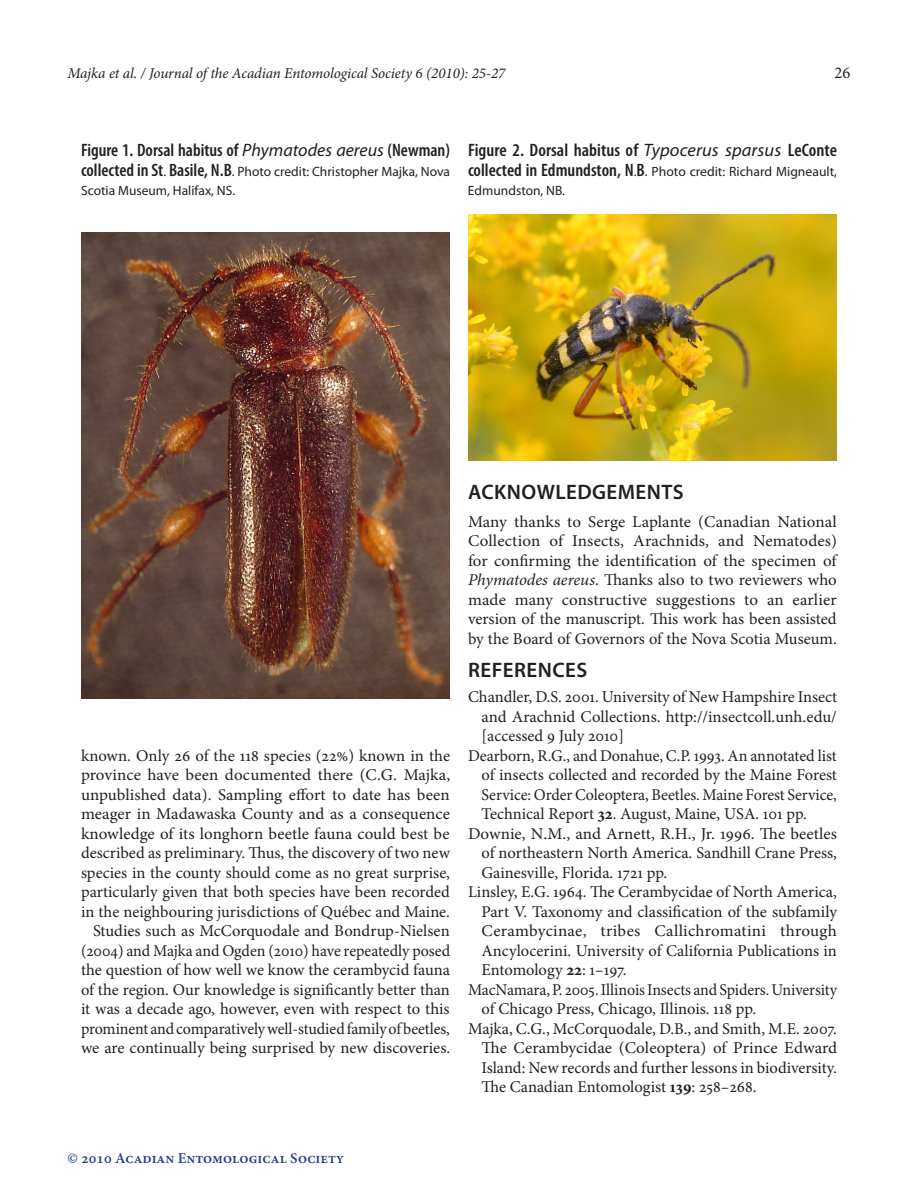
<style>
.page{position:relative;width:918px;height:1188px;background:#fff}
.page>*{position:absolute;margin:0;border:0;box-sizing:border-box;transform-origin:0 0}
.Header_1__all_except{font:600 21px "Myriad Pro";letter-spacing:.02em;color:#231f20}
.Figure__e_g__fig_1{font:600 condensed 18px "Myriad Pro";color:#231f20}
.references{font:16.5px/19.5px "Minion Pro";color:#231f20;text-align:justify}
.body_text__indent__n{font:16.5px/19.5px "Minion Pro";color:#231f20;text-align:justify}
.body_text__no_indent{font:16.5px/19.5px "Minion Pro";letter-spacing:-.005em;color:#231f20;text-align:justify}
.header__journal_name{font:16.5px "Minion Pro";color:#231f20}
.header__journal_name-2{font:italic 15px "Minion Pro";letter-spacing:-.005em;color:#231f20}
.footer__copyright_so{font:600 15px "Minion Pro";color:#253f8e}
.Figure__e_g__fig_1-2{font:13.5px/19.5px "Myriad Pro";color:#231f20}
.s1{font-weight:400;font-style:italic;font-stretch:normal}
.s2{font-weight:600;font-stretch:condensed;font-size:18px}
.s3{font-style:italic}
.s4{font-weight:700}
</style>
<div class="page">
<img style="left:81px;top:232px;width:369px;height:467px">
<img style="left:468px;top:214px;width:369px;height:247px">
<p class="header__journal_name-2" style="left:68px;top:63px;width:439px">Majka et al. / Journal of the Acadian Entomological Society 6 (2010): 25-27</p>
<p class="header__journal_name" style="left:835px;top:62px;width:17px">26</p>
<p class="Figure__e_g__fig_1" style="left:81px;top:139px;width:370px">Figure 1. Dorsal habitus of <span class="s1">Phymatodes aereus</span> (Newman)</p>
<p class="Figure__e_g__fig_1-2" style="left:81px;top:161px;width:371px"><span class="s2">collected in St</span>. <span class="s2">Basile, N.B</span>. Photo credit: Christopher Majka, Nova<br>Scotia Museum, Halifax, NS.</p>
<p class="Figure__e_g__fig_1" style="left:468px;top:139px;width:371px">Figure 2. Dorsal habitus of <span class="s1">Typocerus sparsus</span> LeConte</p>
<p class="Figure__e_g__fig_1-2" style="left:468px;top:161px;width:371px"><span class="s2">collected in Edmundston, N</span>.<span class="s2">B</span>. Photo credit: Richard Migneault,<br>Edmundston, NB.</p>
<p class="body_text__indent__n" style="left:81px;top:746px;width:371px">known. Only 26 of the 118 species (22%) known in the province have been documented there (C.G. Majka, unpublished data). Sampling effort to date has been meager in Madawaska County and as a consequence knowledge of its longhorn beetle fauna could best be described as preliminary. Thus, the discovery of two new species in the county should come as no great surprise, particularly given that both species have been recorded in the neighbouring jurisdictions of Québec and Maine.</p>
<p class="body_text__indent__n" style="left:81px;top:921px;width:371px;text-indent:12px">Studies such as McCorquodale and Bondrup-Nielsen (2004) and Majka and Ogden (2010) have repeatedly posed the question of how well we know the cerambycid fauna of the region. Our knowledge is significantly better than it was a decade ago, however, even with respect to this prominent and comparatively well-studied family of beetles, we are continually being surprised by new discoveries.</p>
<p class="Header_1__all_except" style="left:468px;top:478px;width:217px">ACKNOWLEDGEMENTS</p>
<p class="body_text__no_indent" style="left:468px;top:512px;width:371px">Many thanks to Serge Laplante (Canadian National Collection of Insects, Arachnids, and Nematodes) for confirming the identification of the specimen of <span class="s3">Phymatodes aereus</span>. Thanks also to two reviewers who made many constructive suggestions to an earlier version of the manuscript. This work has been assisted by the Board of Governors of the Nova Scotia Museum.</p>
<p class="Header_1__all_except" style="left:468px;top:656px;width:121px">REFERENCES</p>
<p class="references" style="left:482px;top:687px;width:357px;text-indent:-14px">Chandler, D.S. 2001. University of New Hampshire Insect and Arachnid Collections. http://insectcoll.unh.edu/ [accessed 9 July 2010]</p>
<p class="references" style="left:482px;top:746px;width:357px;text-indent:-14px">Dearborn, R.G., and Donahue, C.P. 1993. An annotated list of insects collected and recorded by the Maine Forest Service: Order Coleoptera, Beetles. Maine Forest Service, Technical Report <span class="s4">32</span>. August, Maine, USA. 101 pp.</p>
<p class="references" style="left:482px;top:824px;width:357px;text-indent:-14px">Downie, N.M., and Arnett, R.H., Jr. 1996. The beetles of northeastern North America. Sandhill Crane Press, Gainesville, Florida. 1721 pp.</p>
<p class="references" style="left:482px;top:882px;width:357px;text-indent:-14px">Linsley, E.G. 1964. The Cerambycidae of North America, Part V. Taxonomy and classification of the subfamily Cerambycinae, tribes Callichromatini through Ancylocerini. University of California Publications in Entomology <span class="s4">22</span>: 1–197.</p>
<p class="references" style="left:482px;top:980px;width:357px;text-indent:-14px">MacNamara, P. 2005. Illinois Insects and Spiders. University of Chicago Press, Chicago, Illinois. 118 pp.</p>
<p class="references" style="left:482px;top:1019px;width:357px;text-indent:-14px">Majka, C.G., McCorquodale, D.B., and Smith, M.E. 2007.<br>The Cerambycidae (Coleoptera) of Prince Edward Island: New records and further lessons in biodiversity.<br>The Canadian Entomologist <span class="s4">139</span>: 258–268.</p>
<p class="footer__copyright_so" style="left:68px;top:1149px;width:278px">© 2010 Acadian Entomological Society</p>
</div>
